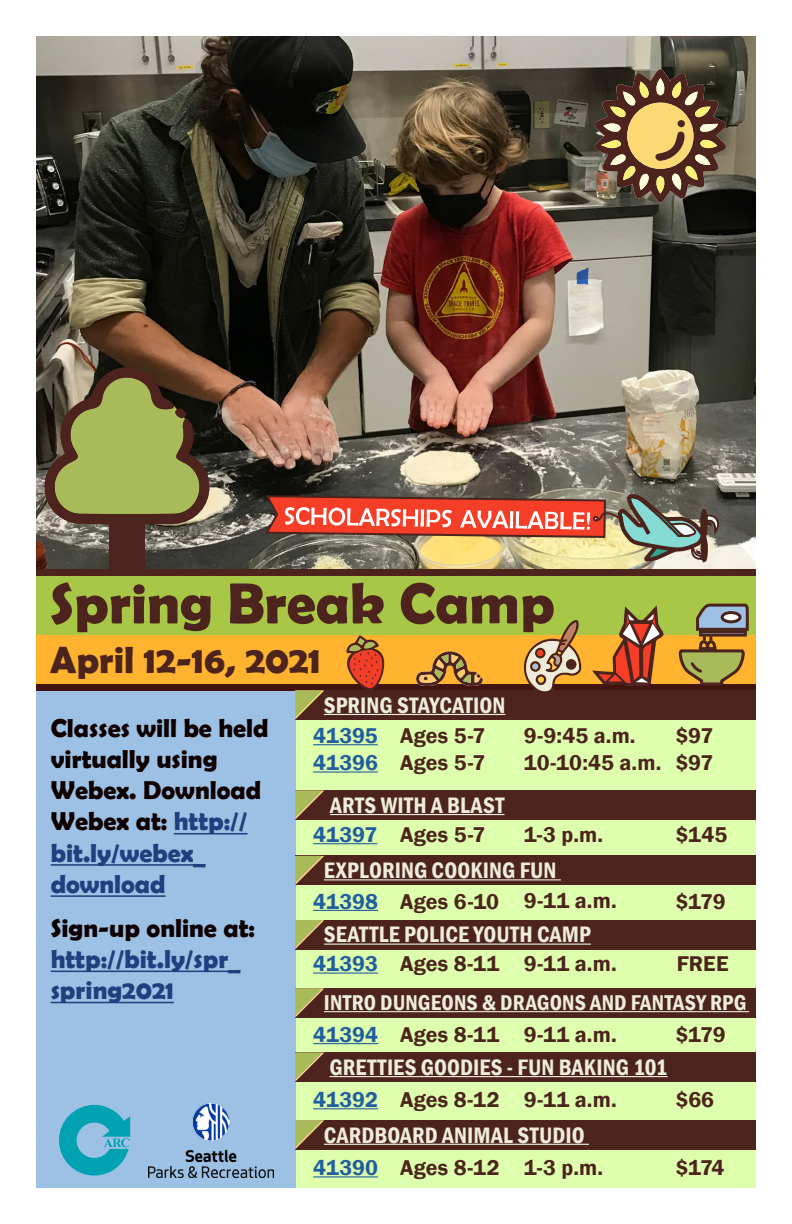
<style>
.page{position:relative;width:792px;height:1224px;background:#fff}
.page>*{position:absolute;margin:0;border:0;box-sizing:border-box;transform-origin:0 0}
.t1{font:700 58px "Berlin Sans FB Demi";color:#4c241d}
.t2{font:700 38px "Berlin Sans FB Demi";color:#4c241d}
.t3{font:700 26px/31.2px "Berlin Sans FB Demi";color:#0e0000}
.t4{font:700 26px/31.2px "Berlin Sans FB Demi";color:#203f7e}
.t5{font:600 condensed 23px "Franklin Gothic";letter-spacing:.005em;color:#eeecdc}
.t6{font:600 22px "Franklin Gothic";letter-spacing:.015em;color:#4c241d}
.t7{font:600 22px "Franklin Gothic";letter-spacing:-.005em;color:#215e9e}
.t8{font:600 condensed 22px "Franklin Gothic";letter-spacing:.005em;color:#eeecdc}
.s1{color:#203f7e}
.s2{color:#0e0000}
</style>
<div class="page">
<div style="left:295px;top:683px;width:461px;height:505px;background:#deffae"></div>
<div style="left:36px;top:683px;width:259px;height:505px;background:#9dc1e4"></div>
<img style="left:36px;top:36px;width:720px;height:533px">
<svg style="left:42px;top:367px;width:168px;height:202px;background:#787547"></svg>
<svg style="left:175px;top:408px;width:12px;height:11px"></svg>
<div style="left:36px;top:572px;width:720px;height:64px;background:#a9c747"></div>
<div style="left:36px;top:569px;width:720px;height:7px;background:#4c241d"></div>
<div style="left:36px;top:684px;width:720px;height:7px;background:#42140f"></div>
<div style="left:295px;top:988px;width:461px;height:30px;background:#4c241d"></div>
<hr style="left:313px;top:1043px;width:65px;height:1px;background:#215e9e">
<hr style="left:324px;top:1011px;width:425px;height:1px;background:#eeecdc">
<div style="left:295px;top:1120px;width:461px;height:29px;background:#4c241d"></div>
<hr style="left:313px;top:1176px;width:65px;height:1px;background:#215e9e">
<hr style="left:324px;top:1144px;width:265px;height:1px;background:#eeecdc">
<div style="left:295px;top:791px;width:461px;height:29px;background:#4c241d"></div>
<hr style="left:313px;top:843px;width:64px;height:1px;background:#215e9e">
<hr style="left:330px;top:814px;width:174px;height:1px;background:#eeecdc">
<div style="left:295px;top:856px;width:461px;height:29px;background:#4c241d"></div>
<hr style="left:313px;top:910px;width:65px;height:1px;background:#215e9e">
<hr style="left:324px;top:879px;width:237px;height:1px;background:#eeecdc">
<div style="left:295px;top:1053px;width:461px;height:29px;background:#4c241d"></div>
<hr style="left:313px;top:1108px;width:65px;height:1px;background:#215e9e">
<hr style="left:329px;top:1076px;width:339px;height:1px;background:#eeecdc">
<div style="left:295px;top:920px;width:461px;height:29px;background:#4c241d"></div>
<hr style="left:313px;top:973px;width:65px;height:1px;background:#215e9e">
<hr style="left:324px;top:944px;width:267px;height:1px;background:#eeecdc">
<hr style="left:313px;top:744px;width:65px;height:1px;background:#215e9e">
<hr style="left:313px;top:771px;width:65px;height:2px;background:#215e9e">
<hr style="left:174px;top:833px;width:74px;height:1px;background:#203f7e">
<hr style="left:51px;top:864px;width:155px;height:2px;background:#203f7e">
<hr style="left:51px;top:895px;width:115px;height:2px;background:#203f7e">
<hr style="left:51px;top:971px;width:189px;height:1px;background:#203f7e">
<hr style="left:51px;top:1002px;width:123px;height:1px;background:#203f7e">
<svg style="left:59px;top:1105px;width:71px;height:71px"></svg>
<img style="left:149px;top:1103px;width:125px;height:74px">
<svg style="left:594px;top:68px;width:133px;height:135px;background:#7e6646"></svg>
<div style="left:678px;top:120px;width:7px;height:8px;background:#4c241d;border-radius:50%"></div>
<svg style="left:295px;top:791px;width:29px;height:29px"></svg>
<div style="left:36px;top:635px;width:720px;height:49px;background:#ffb32e"></div>
<svg style="left:295px;top:856px;width:29px;height:29px"></svg>
<svg style="left:295px;top:920px;width:29px;height:29px"></svg>
<svg style="left:295px;top:988px;width:29px;height:30px"></svg>
<svg style="left:295px;top:1053px;width:29px;height:29px"></svg>
<svg style="left:295px;top:1120px;width:29px;height:29px"></svg>
<svg style="left:263px;top:491px;width:487px;height:236px"></svg>
<p class="t1" style="left:50px;top:570px;width:506px">Spring Break Camp</p>
<p class="t2" style="left:50px;top:638px;width:272px">April 12-16, 2021</p>
<p class="t3" style="left:51px;top:712px;width:219px">Classes will be held virtually using<br>Webex. Download<br>Webex at: <span class="s1">http:// bit.ly/webex_ download</span></p>
<p class="t4" style="left:51px;top:912px;width:206px"><span class="s2">Sign-up online at: </span>http://bit.ly/spr_ spring2021</p>
<p class="t5" style="left:324px;top:690px;width:183px">SPRING STAYCATION</p>
<p class="t7" style="left:313px;top:722px;width:66px">41395</p>
<p class="t6" style="left:400px;top:722px;width:87px">Ages 5-7</p>
<p class="t7" style="left:313px;top:749px;width:66px">41396</p>
<p class="t6" style="left:400px;top:749px;width:87px">Ages 5-7</p>
<p class="t5" style="left:330px;top:790px;width:176px">ARTS WITH A BLAST</p>
<p class="t6" style="left:524px;top:722px;width:113px">9-9:45 a.m.</p>
<p class="t6" style="left:524px;top:749px;width:139px">10-10:45 a.m.</p>
<p class="t6" style="left:676px;top:722px;width:39px">$97</p>
<p class="t6" style="left:676px;top:749px;width:39px">$97</p>
<p class="t7" style="left:313px;top:821px;width:66px">41397</p>
<p class="t6" style="left:400px;top:821px;width:87px">Ages 5-7</p>
<p class="t6" style="left:524px;top:821px;width:81px">1-3 p.m.</p>
<p class="t6" style="left:676px;top:821px;width:53px">$145</p>
<p class="t5" style="left:324px;top:855px;width:234px">EXPLORING COOKING FUN</p>
<p class="t7" style="left:313px;top:888px;width:66px">41398</p>
<p class="t6" style="left:400px;top:888px;width:101px">Ages 6-10</p>
<p class="t6" style="left:524px;top:887px;width:94px">9-11 a.m.</p>
<p class="t6" style="left:676px;top:888px;width:51px">$179</p>
<p class="t5" style="left:324px;top:919px;width:269px">SEATTLE POLICE YOUTH CAMP</p>
<p class="t7" style="left:313px;top:951px;width:66px">41393</p>
<p class="t6" style="left:400px;top:951px;width:101px">Ages 8-11</p>
<p class="t6" style="left:524px;top:951px;width:94px">9-11 a.m.</p>
<p class="t6" style="left:677px;top:951px;width:53px">FREE</p>
<p class="t8" style="left:324px;top:988px;width:424px">INTRO DUNGEONS &amp; DRAGONS AND FANTASY RPG</p>
<p class="t7" style="left:313px;top:1021px;width:66px">41394</p>
<p class="t6" style="left:400px;top:1021px;width:101px">Ages 8-11</p>
<p class="t6" style="left:524px;top:1021px;width:94px">9-11 a.m.</p>
<p class="t6" style="left:676px;top:1021px;width:51px">$179</p>
<p class="t5" style="left:329px;top:1052px;width:340px">GRETTIES GOODIES - FUN BAKING 101</p>
<p class="t7" style="left:313px;top:1086px;width:66px">41392</p>
<p class="t6" style="left:400px;top:1086px;width:101px">Ages 8-12</p>
<p class="t6" style="left:524px;top:1086px;width:94px">9-11 a.m.</p>
<p class="t6" style="left:676px;top:1086px;width:40px">$66</p>
<p class="t5" style="left:324px;top:1120px;width:262px">CARDBOARD ANIMAL STUDIO</p>
<p class="t7" style="left:313px;top:1154px;width:66px">41390</p>
<p class="t6" style="left:400px;top:1154px;width:101px">Ages 8-12</p>
<p class="t6" style="left:524px;top:1154px;width:81px">1-3 p.m.</p>
<p class="t6" style="left:676px;top:1154px;width:50px">$174</p>
</div>
